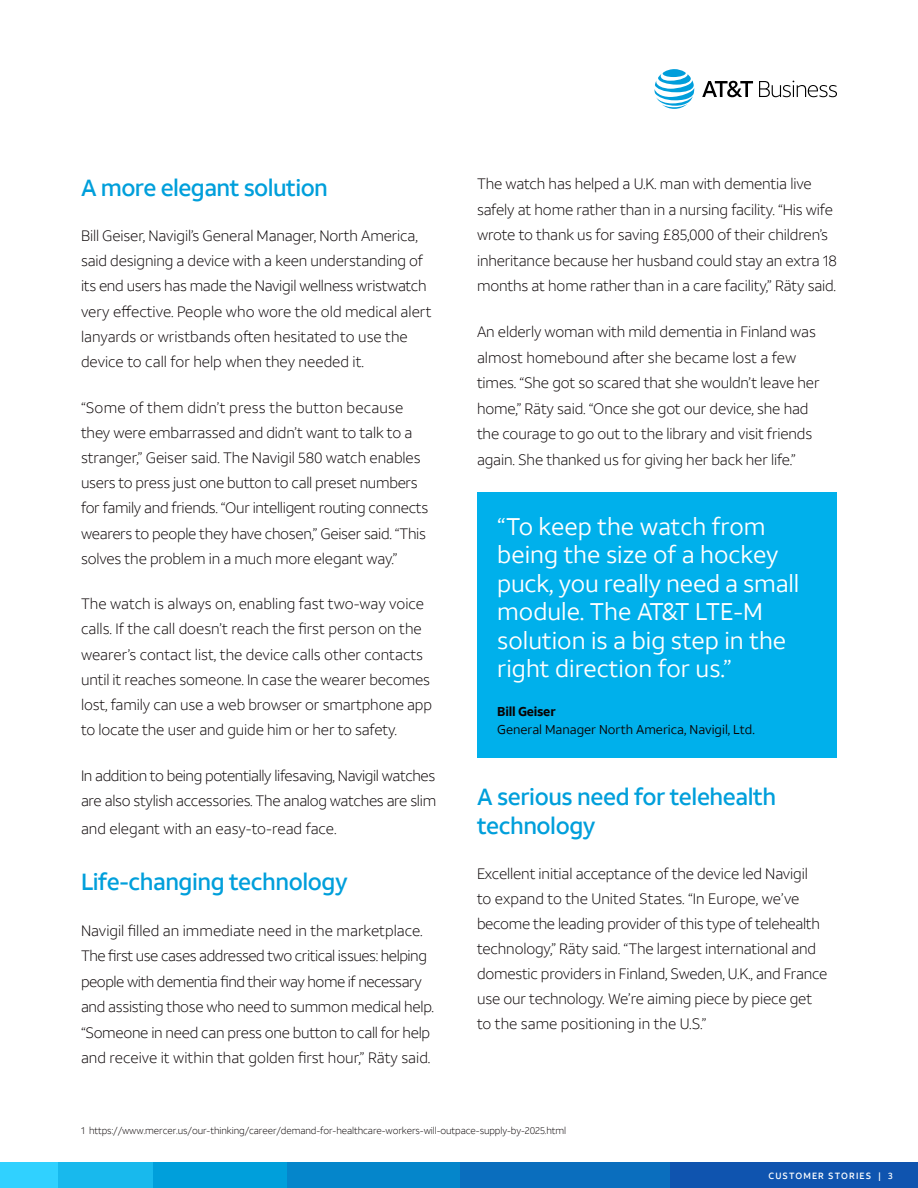
<style>
.page{position:relative;width:918px;height:1188px;background:#fff}
.page>*{position:absolute;margin:0;border:0;box-sizing:border-box;transform-origin:0 0}
.t1{font:24px/28.5px "ATT Aleck Sans";color:#fff}
.t2{font:500 23.25px/28.5px "ATT Aleck Sans";letter-spacing:-.02em;color:#009fdb}
.t3{font:300 15px/25.2px "ATT Aleck Sans";letter-spacing:-.01em;color:#090304}
.t4{font:12.75px "ATT Aleck Sans";color:#090304}
.t5{font:700 12.75px "ATT Aleck Sans";letter-spacing:-.02em;color:#090304}
.t6{font:300 9.75px "ATT Aleck Sans";letter-spacing:-.01em;color:#090304}
.t7{font:500 9px "ATT Aleck Sans";letter-spacing:.12em;color:#fff}
</style>
<div class="page">
<div style="left:669px;top:1163px;width:249px;height:25px;background:#0f54af"></div>
<div style="left:459px;top:1163px;width:211px;height:25px;background:#0a6ebe"></div>
<div style="left:287px;top:1163px;width:172px;height:25px;background:#0586cb"></div>
<div style="left:153px;top:1163px;width:134px;height:25px;background:#009fdb"></div>
<div style="left:57px;top:1163px;width:96px;height:25px;background:#18b9ed"></div>
<div style="left:0;top:1162px;width:57px;height:26px;background:#30d1ff"></div>
<svg style="left:654px;top:69px;width:40px;height:40px"></svg>
<svg style="left:702px;top:81px;width:51px;height:16px"></svg>
<svg style="left:759px;top:81px;width:78px;height:16px"></svg>
<div style="left:477px;top:493px;width:360px;height:265px;background:#00b0eb"></div>
<h2 class="t2" style="left:81px;top:173px;width:249px">A more elegant solution</h2>
<p class="t3" style="left:81px;top:223px;width:352px">Bill Geiser, Navigil’s General Manager, North America, said designing a device with a keen understanding of its end users has made the Navigil wellness wristwatch very effective. People who wore the old medical alert lanyards or wristbands often hesitated to use the device to call for help when they needed it.</p>
<p class="t3" style="left:81px;top:395px;width:349px">“Some of them didn’t press the button because they were embarrassed and didn’t want to talk to a stranger,” Geiser said. The Navigil 580 watch enables users to press just one button to call preset numbers for family and friends. “Our intelligent routing connects wearers to people they have chosen,” Geiser said. “This solves the problem in a much more elegant way.”</p>
<p class="t3" style="left:81px;top:591px;width:353px">The watch is always on, enabling fast two-way voice calls. If the call doesn’t reach the first person on the wearer’s contact list, the device calls other contacts until it reaches someone. In case the wearer becomes lost, family can use a web browser or smartphone app to locate the user and guide him or her to safety.</p>
<p class="t3" style="left:81px;top:763px;width:357px">In addition to being potentially lifesaving, Navigil watches are also stylish accessories. The analog watches are slim</p>
<p class="t3" style="left:81px;top:816px;width:257px">and elegant with an easy-to-read face.</p>
<h2 class="t2" style="left:81px;top:868px;width:268px">Life-changing technology</h2>
<p class="t3" style="left:81px;top:917px;width:354px">Navigil filled an immediate need in the marketplace.<br>The first use cases addressed two critical issues: helping people with dementia find their way home if necessary and assisting those who need to summon medical help. “Someone in need can press one button to call for help and receive it within that golden first hour,” Räty said.</p>
<p class="t3" style="left:477px;top:171px;width:362px">The watch has helped a U.K. man with dementia live safely at home rather than in a nursing facility. “His wife wrote to thank us for saving £85,000 of their children’s inheritance because her husband could stay an extra 18 months at home rather than in a care facility,” Räty said.</p>
<p class="t3" style="left:477px;top:319px;width:344px">An elderly woman with mild dementia in Finland was almost homebound after she became lost a few times. “She got so scared that she wouldn’t leave her home,” Räty said. “Once she got our device, she had the courage to go out to the library and visit friends again. She thanked us for giving her back her life.”</p>
<h1 class="t1" style="left:497px;top:512px;width:304px">“To keep the watch from being the size of a hockey puck, you really need a small module. The AT&amp;T LTE-M solution is a big step in the right direction for us.”</h1>
<p class="t5" style="left:497px;top:703px;width:60px">Bill Geiser</p>
<p class="t4" style="left:497px;top:722px;width:259px">General Manager North America, Navigil, Ltd.</p>
<h2 class="t2" style="left:477px;top:783px;width:301px">A serious need for telehealth technology</h2>
<p class="t3" style="left:477px;top:861px;width:352px">Excellent initial acceptance of the device led Navigil<br>to expand to the United States. “In Europe, we’ve become the leading provider of this type of telehealth technology,” Räty said. “The largest international and domestic providers in Finland, Sweden, U.K., and France use our technology. We’re aiming piece by piece get to the same positioning in the U.S.”</p>
<p class="t6" style="left:81px;top:1125px;width:487px">1 https://www.mercer.us/our-thinking/career/demand-for-healthcare-workers-will-outpace-supply-by-2025.html</p>
<p class="t7" style="left:768px;top:1170px;width:126px">CUSTOMER STORIES | 3</p>
</div>
